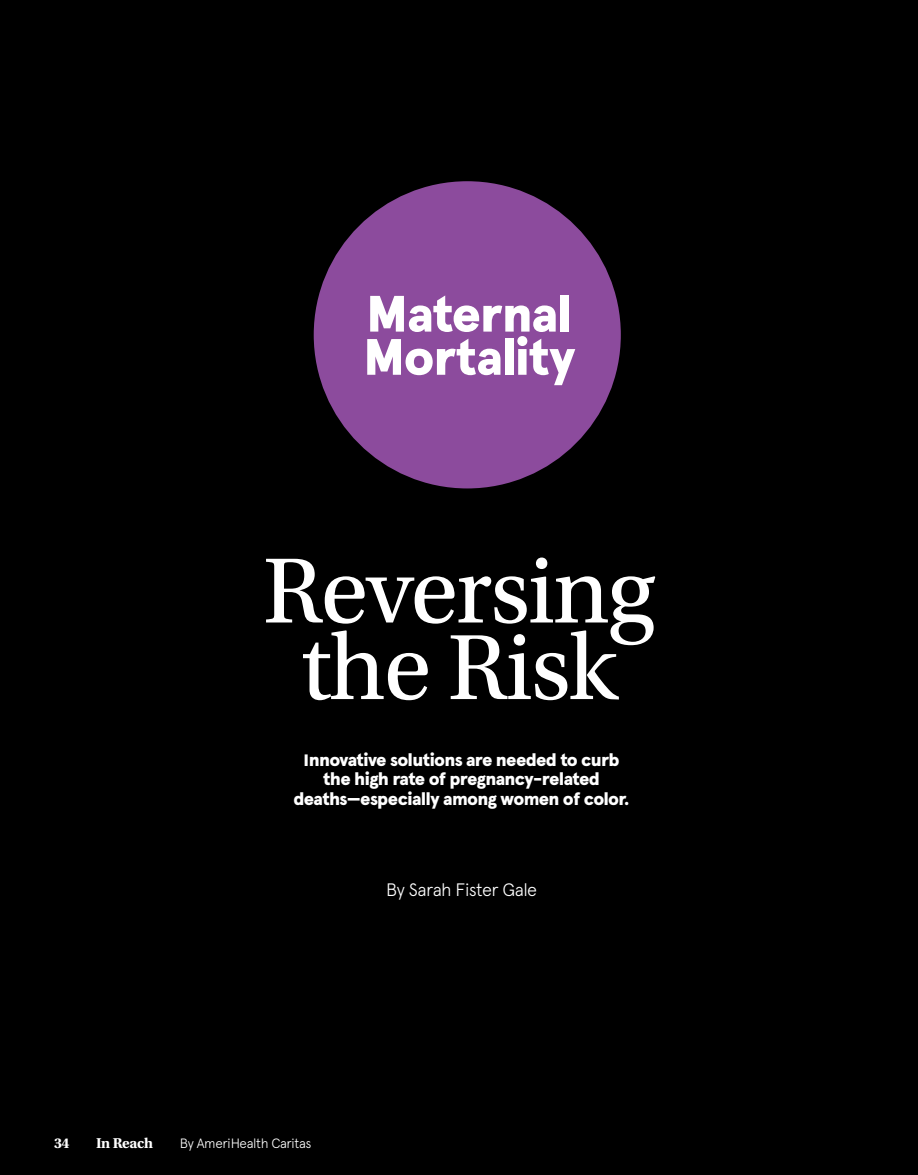
<style>
.page{position:relative;width:918px;height:1175px;background:#fff}
.page>*{position:absolute;margin:0;border:0;box-sizing:border-box;transform-origin:0 0}
.t1{font:97.5px "Utopia Std";letter-spacing:-.02em;color:#fff}
.t2{font:900 51px/43.2px "Apercu Pro";letter-spacing:-.025em;color:#fff}
.t3{font:900 18px/19.5px "Apercu Pro";letter-spacing:-.04em;color:#fff;text-align:center}
.t4{font:300 18px "Apercu Pro";letter-spacing:-.035em;color:#fff}
.t5{font:700 15px "Utopia Std";letter-spacing:-.02em;color:#fff}
.t6{font:300 13.5px "Apercu Pro";letter-spacing:-.03em;color:#fff}
.s1{font-size:16.5px}
</style>
<div class="page">
<div style="left:0;top:0;width:918px;height:1174px;background:#000"></div>
<div style="left:314px;top:181px;width:307px;height:307px;background:#8c4b9d;border-radius:50%"></div>
<p class="t2" style="left:363px;top:289px;width:214px">Maternal<br>Mortality</p>
<p class="t1" style="left:263px;top:538px;width:394px">Reversing</p>
<h1 class="t1" style="left:301px;top:615px;width:318px">the Risk</h1>
<h2 class="t3" style="left:293px;top:748px;width:338px"><span class="s1">I</span>nnovative solutions are needed to curb the high rate of pregnancy-related deaths—especially among women of color.</h2>
<p class="t4" style="left:386px;top:875px;width:152px">By Sarah Fister Gale</p>
<p class="t5" style="left:54px;top:1134px;width:17px">34</p>
<p class="t5" style="left:96px;top:1134px;width:58px">In Reach</p>
<p class="t6" style="left:180px;top:1133px;width:133px">By AmeriHealth Caritas</p>
</div>
